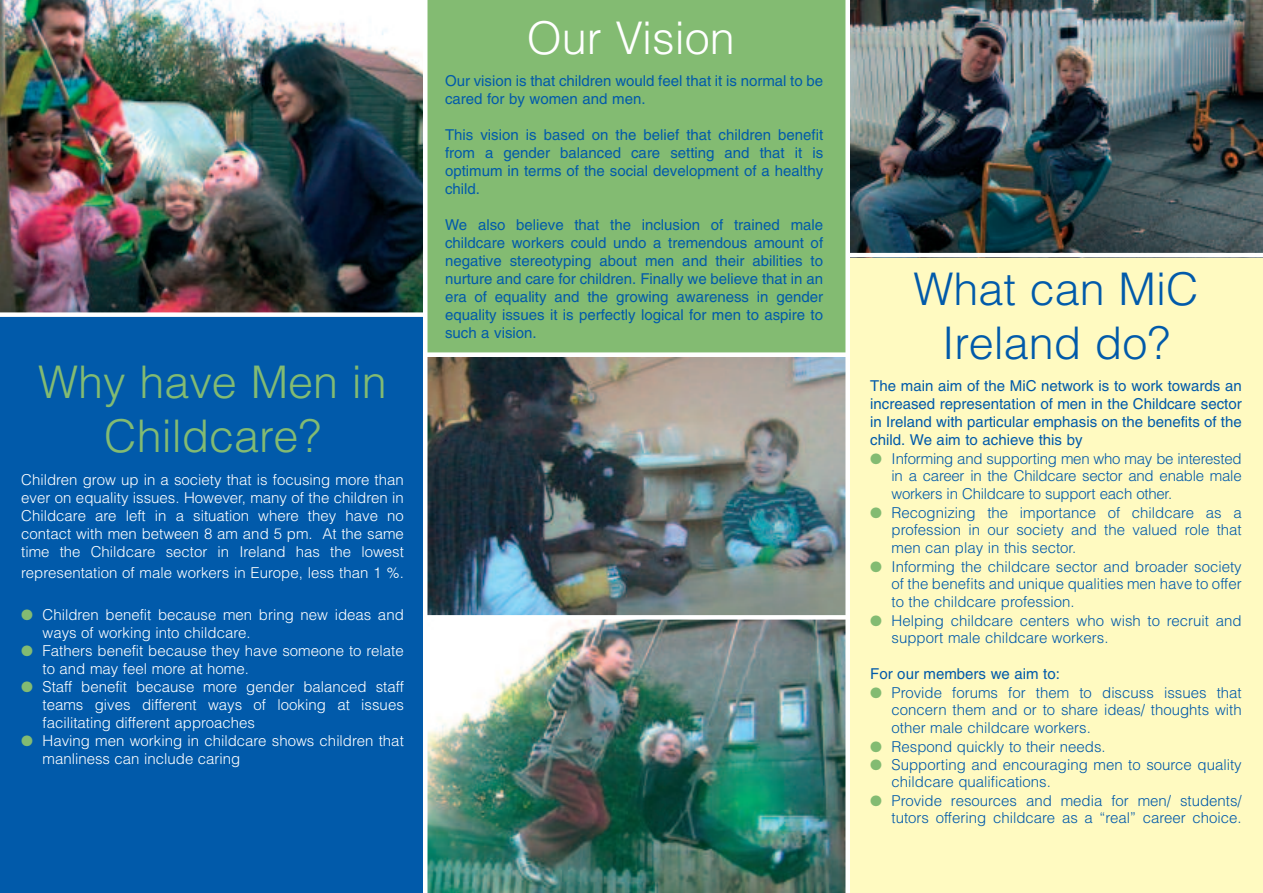
<style>
.page{position:relative;width:1263px;height:893px;background:#fff}
.page>*{position:absolute;margin:0;border:0;box-sizing:border-box;transform-origin:0 0}
.t1{font:300 45px/54px "Helvetica";color:#83bb72;text-align:center}
.t2{font:300 45px/54px "Helvetica";color:#015aaa;text-align:center}
.t3{font:300 45px "Helvetica";color:#fff}
.t4{font:300 15px/17.7px "Helvetica";color:#015aaa;text-align:justify}
.t5{font:15px/18px "Helvetica";color:#015aaa;text-align:justify}
.t6{font:300 15px/18px "Helvetica";color:#fff}
.s1{color:#83bb72}
</style>
<div class="page">
<img style="left:427px;top:620px;width:418px;height:273px">
<div style="left:846px;top:0;width:417px;height:893px;background:#fffac1"></div>
<img style="left:427px;top:357px;width:418px;height:258px">
<div style="left:425px;top:0;width:421px;height:354px;background:#83bb72"></div>
<img style="left:0;top:0;width:423px;height:312px">
<div style="left:0;top:316px;width:425px;height:577px;background:#015aaa"></div>
<div style="left:425px;top:352px;width:421px;height:5px;background:#fff"></div>
<hr style="left:423px;top:0;width:4px;height:893px;background:#fff">
<img style="left:850px;top:0;width:413px;height:258px">
<div style="left:845px;top:0;width:5px;height:893px;background:#fff"></div>
<hr style="left:846px;top:253px;width:417px;height:4px;background:#fff">
<div style="left:0;top:312px;width:425px;height:5px;background:#fff"></div>
<h1 class="t1" style="left:38px;top:356px;width:350px">Why have Men in<br>Childcare?</h1>
<p class="t6" style="left:21px;top:471px;width:384px;text-align:justify">Children grow up in a society that is focusing more than ever on equality issues. However, many of the children in Childcare are left in a situation where they have no contact with men between 8 am and 5 pm. At the same time the Childcare sector in Ireland has the lowest</p>
<p class="t6" style="left:21px;top:564px;width:384px">representation of male workers in Europe, less than 1 %.</p>
<p class="t6" style="left:43px;top:607px;width:363px;line-height:17.4px;text-indent:-21px"><span class="s1">●</span> Children benefit because men bring new ideas and ways of working into childcare.</p>
<p class="t6" style="left:43px;top:643px;width:363px;line-height:17.4px;text-indent:-21px"><span class="s1">●</span> Fathers benefit because they have someone to relate to and may feel more at home.</p>
<p class="t6" style="left:43px;top:678px;width:363px;text-align:justify;text-indent:-21px"><span class="s1">●</span> Staff benefit because more gender balanced staff teams gives different ways of looking at issues facilitating different approaches</p>
<p class="t6" style="left:43px;top:733px;width:363px;line-height:17.4px;text-indent:-21px"><span class="s1">●</span> Having men working in childcare shows children that manliness can include caring</p>
<h1 class="t3" style="left:527px;top:12px;width:209px">Our Vision</h1>
<p class="t5" style="left:445px;top:73px;width:380px">Our vision is that children would feel that it is normal to be cared for by women and men.</p>
<p class="t5" style="left:445px;top:127px;width:380px">This vision is based on the belief that children benefit from a gender balanced care setting and that it is optimum in terms of the social development of a healthy child.</p>
<p class="t5" style="left:445px;top:217px;width:380px">We also believe that the inclusion of trained male childcare workers could undo a tremendous amount of negative stereotyping about men and their abilities to nurture and care for children. Finally we believe that in an era of equality and the growing awareness in gender equality issues it is perfectly logical for men to aspire to such a vision.</p>
<h1 class="t2" style="left:913px;top:262px;width:287px">What can MiC<br>Ireland do?</h1>
<p class="t5" style="left:870px;top:378px;width:373px">The main aim of the MiC network is to work towards an increased representation of men in the Childcare sector in Ireland with particular emphasis on the benefits of the child. We aim to achieve this by</p>
<p class="t4" style="left:891px;top:449px;width:352px;text-indent:-21px"><span class="s1">●</span> Informing and supporting men who may be interested in a career in the Childcare sector and enable male workers in Childcare to support each other.</p>
<p class="t4" style="left:891px;top:503px;width:352px;text-indent:-21px"><span class="s1">●</span> Recognizing the importance of childcare as a profession in our society and the valued role that men can play in this sector.</p>
<p class="t4" style="left:891px;top:557px;width:352px;text-indent:-21px"><span class="s1">●</span> Informing the childcare sector and broader society of the benefits and unique qualities men have to offer to the childcare profession.</p>
<p class="t4" style="left:891px;top:612px;width:352px;text-indent:-21px"><span class="s1">●</span> Helping childcare centers who wish to recruit and support male childcare workers.</p>
<p class="t5" style="left:870px;top:666px;width:191px">For our members we aim to:</p>
<p class="t4" style="left:891px;top:683px;width:352px;text-indent:-21px"><span class="s1">●</span> Provide forums for them to discuss issues that concern them and or to share ideas/ thoughts with other male childcare workers.</p>
<p class="t4" style="left:870px;top:737px;width:237px"><span class="s1">●</span> Respond quickly to their needs.</p>
<p class="t4" style="left:891px;top:756px;width:352px;text-indent:-21px"><span class="s1">●</span> Supporting and encouraging men to source quality childcare qualifications.</p>
<p class="t4" style="left:870px;top:792px;width:373px;text-align:right"><span class="s1">●</span> Provide resources and media for men/ students/ tutors offering childcare as a “real” career choice.</p>
</div>
